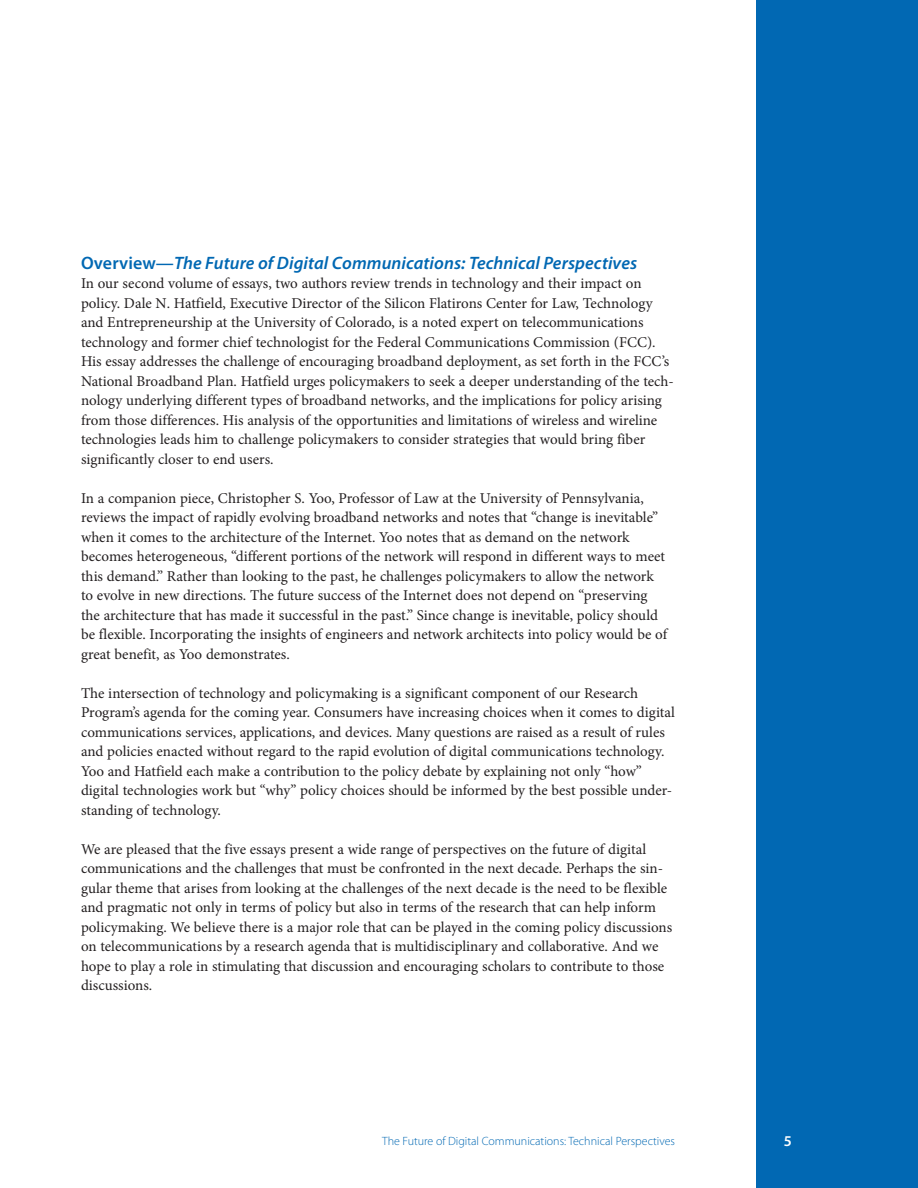
<style>
.page{position:relative;width:918px;height:1188px;background:#fff}
.page>*{position:absolute;margin:0;border:0;box-sizing:border-box;transform-origin:0 0}
.Text__Subhead_1{font:italic 600 18px "Myriad Pro";letter-spacing:.005em;color:#0168b3}
.Text__Body_Text{font:15px/19.5px "Minion Pro";color:#231f20}
.Master_Page__Page_Nu{font:600 15px "Myriad Pro";color:#fff}
.t1{font:300 12px "Myriad Pro";color:#0168b3}
.s1{font-style:normal}
</style>
<div class="page">
<div style="left:756px;top:0;width:162px;height:1188px;background:#0168b3"></div>
<p class="Text__Subhead_1" style="left:81px;top:251px;width:558px"><span class="s1">Overview—</span>The Future of Digital Communications: Technical Perspectives</p>
<p class="Text__Body_Text" style="left:81px;top:274px;width:594px">In our second volume of essays, two authors review trends in technology and their impact on policy. Dale N. Hatfield, Executive Director of the Silicon Flatirons Center for Law, Technology and Entrepreneurship at the University of Colorado, is a noted expert on telecommunications technology and former chief technologist for the Federal Communications Commission (FCC).<br>His essay addresses the challenge of encouraging broadband deployment, as set forth in the FCC’s National Broadband Plan. Hatfield urges policymakers to seek a deeper understanding of the tech&shy;nology underlying different types of broadband networks, and the implications for policy arising from those differences. His analysis of the opportunities and limitations of wireless and wireline technologies leads him to challenge policymakers to consider strategies that would bring fiber significantly closer to end users.</p>
<p class="Text__Body_Text" style="left:81px;top:488px;width:588px">In a companion piece, Christopher S. Yoo, Professor of Law at the University of Pennsylvania, reviews the impact of rapidly evolving broadband networks and notes that “change is inevitable” when it comes to the architecture of the Internet. Yoo notes that as demand on the network becomes heterogeneous, “different portions of the network will respond in different ways to meet this demand.” Rather than looking to the past, he challenges policymakers to allow the network to evolve in new directions. The future success of the Internet does not depend on “preserving the architecture that has made it successful in the past.” Since change is inevitable, policy should be flexible. Incorporating the insights of engineers and network architects into policy would be of great benefit, as Yoo demonstrates.</p>
<p class="Text__Body_Text" style="left:81px;top:683px;width:595px">The intersection of technology and policymaking is a significant component of our Research Program’s agenda for the coming year. Consumers have increasing choices when it comes to digital communications services, applications, and devices. Many questions are raised as a result of rules and policies enacted without regard to the rapid evolution of digital communications technology.<br>Yoo and Hatfield each make a contribution to the policy debate by explaining not only “how” digital technologies work but “why” policy choices should be informed by the best possible under&shy;standing of technology.</p>
<p class="Text__Body_Text" style="left:81px;top:839px;width:593px">We are pleased that the five essays present a wide range of perspectives on the future of digital communications and the challenges that must be confronted in the next decade. Perhaps the sin&shy;gular theme that arises from looking at the challenges of the next decade is the need to be flexible and pragmatic not only in terms of policy but also in terms of the research that can help inform policymaking. We believe there is a major role that can be played in the coming policy discussions on telecommunications by a research agenda that is multidisciplinary and collaborative. And we hope to play a role in stimulating that discussion and encouraging scholars to contribute to those discussions.</p>
<p class="t1" style="left:382px;top:1133px;width:294px">The Future of Digital Communications: Technical Perspectives</p>
<p class="Master_Page__Page_Nu" style="left:784px;top:1131px;width:10px">5</p>
</div>
